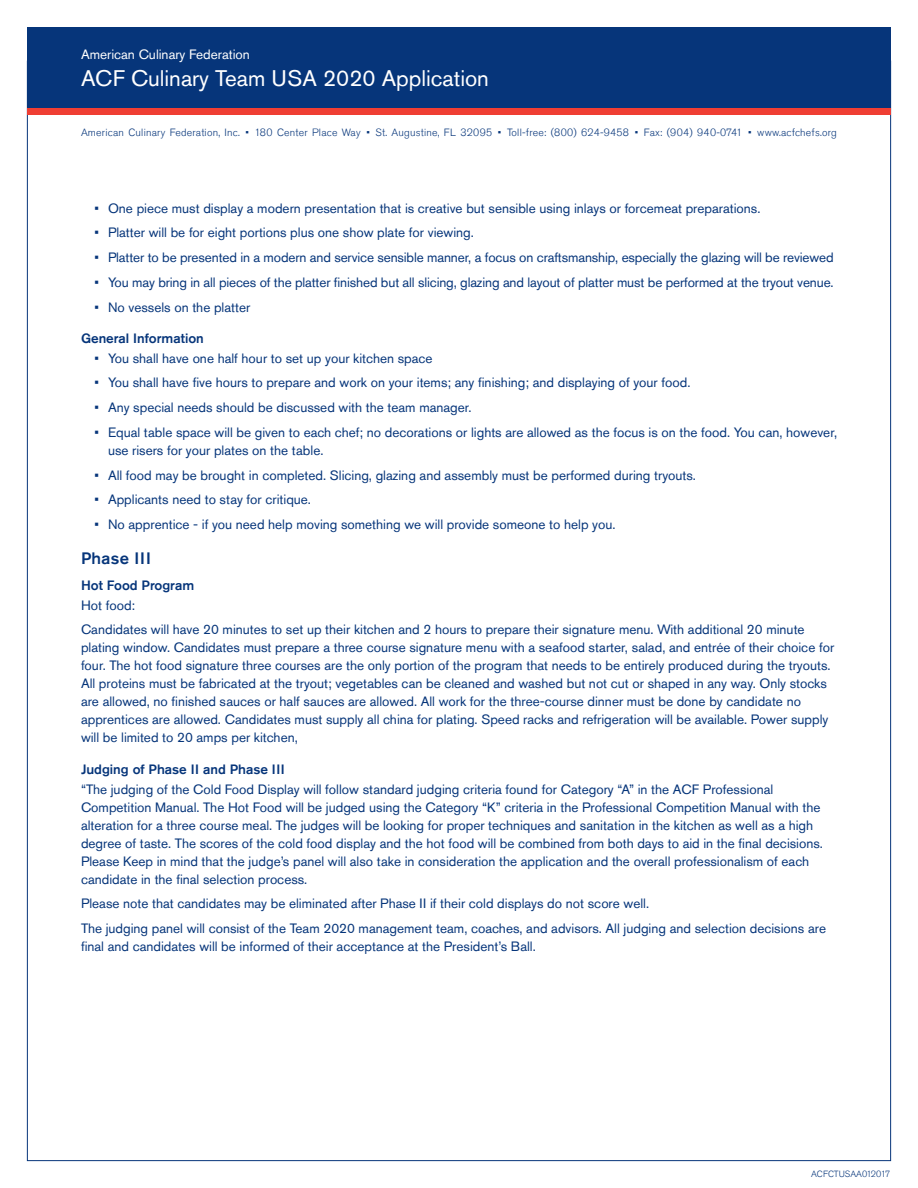
<style>
.page{position:relative;width:918px;height:1188px;background:#fff}
.page>*{position:absolute;margin:0;border:0;box-sizing:border-box;transform-origin:0 0}
.t1{font:22.5px "Akzidenz Grotesk Std";color:#fff}
.t2{font:500 16.5px "Akzidenz Grotesk Std";letter-spacing:.02em;color:#06357a}
.t3{font:13.5px/18px "Akzidenz Grotesk Std";color:#06357a}
.t4{font:500 13.5px "Akzidenz Grotesk Std";color:#06357a}
.t5{font:13.5px "Akzidenz Grotesk Std";color:#fff}
.t6{font:300 10.5px "Akzidenz Grotesk Std";letter-spacing:.02em;color:#06357a}
.t7{font:300 9px "Akzidenz Grotesk Std";color:#06357a}
</style>
<div class="page">
<div style="left:27px;top:27px;width:864px;height:81px;background:#06357a"></div>
<div style="left:27px;top:108px;width:864px;height:7px;background:#ef3e33"></div>
<p class="t5" style="left:81px;top:46px;width:170px">American Culinary Federation</p>
<h1 class="t1" style="left:81px;top:65px;width:410px">ACF Culinary Team USA 2020 Application</h1>
<p class="t6" style="left:81px;top:127px;width:758px">American Culinary Federation, Inc. • 180 Center Place Way • St. Augustine, FL 32095 • Toll-free: (800) 624-9458 • Fax: (904) 940-0741 • www.acfchefs.org</p>
<p class="t3" style="left:94px;top:199px;width:668px">• One piece must display a modern presentation that is creative but sensible using inlays or forcemeat preparations.</p>
<p class="t3" style="left:94px;top:224px;width:381px">• Platter will be for eight portions plus one show plate for viewing.</p>
<p class="t3" style="left:94px;top:248px;width:741px">• Platter to be presented in a modern and service sensible manner, a focus on craftsmanship, especially the glazing will be reviewed</p>
<p class="t3" style="left:94px;top:273px;width:741px">• You may bring in all pieces of the platter finished but all slicing, glazing and layout of platter must be performed at the tryout venue.</p>
<p class="t3" style="left:94px;top:298px;width:157px">• No vessels on the platter</p>
<p class="t4" style="left:81px;top:330px;width:124px">General Information</p>
<p class="t3" style="left:94px;top:349px;width:340px">• You shall have one half hour to set up your kitchen space</p>
<p class="t3" style="left:94px;top:374px;width:598px">• You shall have five hours to prepare and work on your items; any finishing; and displaying of your food.</p>
<p class="t3" style="left:94px;top:398px;width:379px">• Any special needs should be discussed with the team manager.</p>
<p class="t3" style="left:108px;top:423px;width:731px;text-indent:-14px">• Equal table space will be given to each chef; no decorations or lights are allowed as the focus is on the food. You can, however, use risers for your plates on the table.</p>
<p class="t3" style="left:94px;top:466px;width:603px">• All food may be brought in completed. Slicing, glazing and assembly must be performed during tryouts.</p>
<p class="t3" style="left:94px;top:491px;width:218px">• Applicants need to stay for critique.</p>
<p class="t3" style="left:94px;top:515px;width:523px">• No apprentice - if you need help moving something we will provide someone to help you.</p>
<p class="t2" style="left:81px;top:548px;width:71px">Phase III</p>
<p class="t4" style="left:81px;top:577px;width:115px">Hot Food Program</p>
<p class="t3" style="left:81px;top:593px;width:725px;line-height:24.8px">Hot food:<br>Candidates will have 20 minutes to set up their kitchen and 2 hours to prepare their signature menu. With additional 20 minute</p>
<p class="t3" style="left:81px;top:639px;width:755px">plating window. Candidates must prepare a three course signature menu with a seafood starter, salad, and entrée of their choice for four. The hot food signature three courses are the only portion of the program that needs to be entirely produced during the tryouts.<br>All proteins must be fabricated at the tryout; vegetables can be cleaned and washed but not cut or shaped in any way. Only stocks are allowed, no finished sauces or half sauces are allowed. All work for the three-course dinner must be done by candidate no apprentices are allowed. Candidates must supply all china for plating. Speed racks and refrigeration will be available. Power supply will be limited to 20 amps per kitchen,</p>
<p class="t4" style="left:81px;top:761px;width:205px">Judging of Phase II and Phase III</p>
<p class="t3" style="left:81px;top:780px;width:744px">“The judging of the Cold Food Display will follow standard judging criteria found for Category “A” in the ACF Professional Competition Manual. The Hot Food will be judged using the Category “K” criteria in the Professional Competition Manual with the alteration for a three course meal. The judges will be looking for proper techniques and sanitation in the kitchen as well as a high degree of taste. The scores of the cold food display and the hot food will be combined from both days to aid in the final decisions.<br>Please Keep in mind that the judge’s panel will also take in consideration the application and the overall professionalism of each candidate in the final selection process.</p>
<p class="t3" style="left:81px;top:891px;width:747px;line-height:24.8px">Please note that candidates may be eliminated after Phase II if their cold displays do not score well.<br>The judging panel will consist of the Team 2020 management team, coaches, and advisors. All judging and selection decisions are</p>
<p class="t3" style="left:81px;top:937px;width:456px">final and candidates will be informed of their acceptance at the President’s Ball.</p>
<p class="t7" style="left:811px;top:1169px;width:81px">ACFCTUSAA012017</p>
</div>
